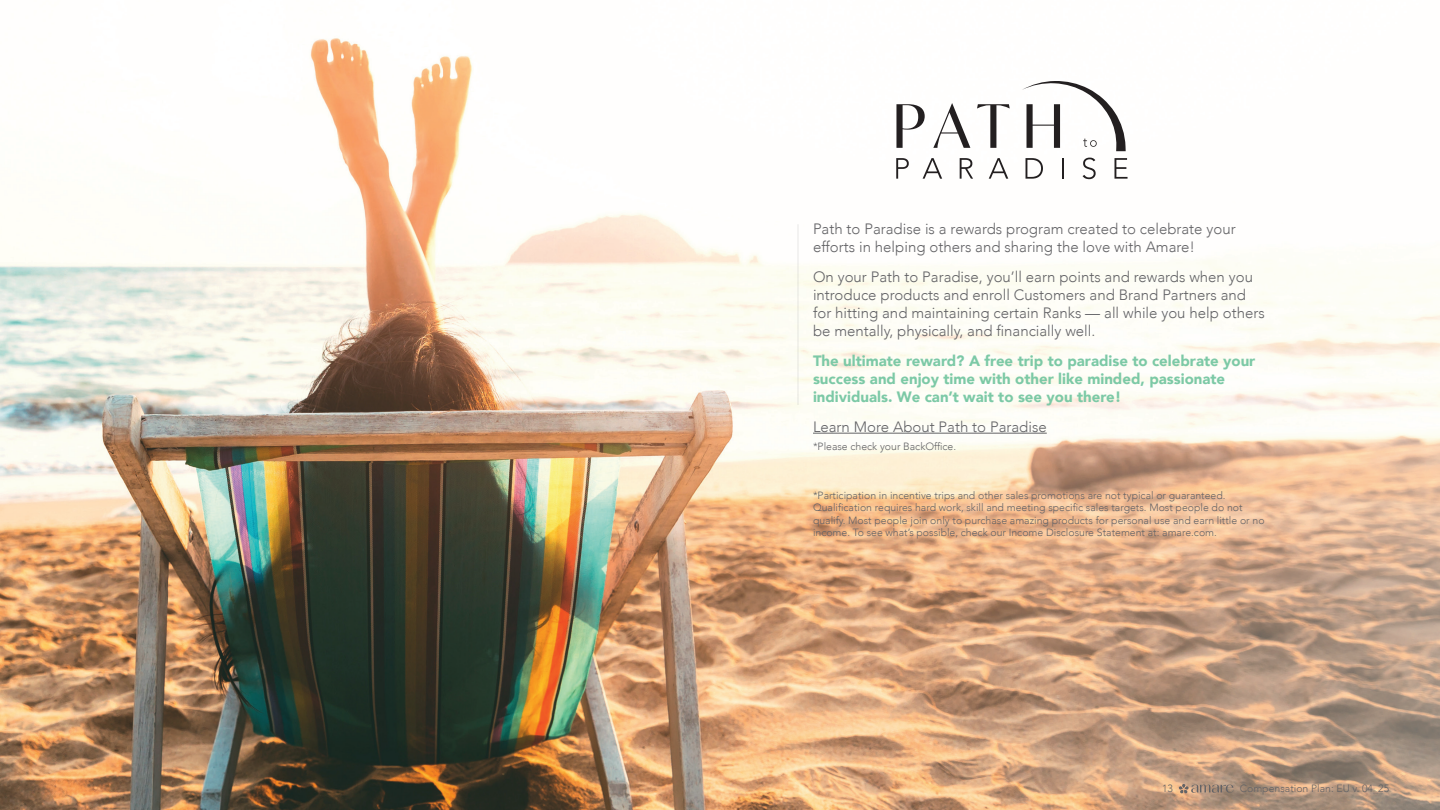
<style>
.page{position:relative;width:1440px;height:810px;background:#fff}
.page>*{position:absolute;margin:0;border:0;box-sizing:border-box;transform-origin:0 0}
.t1{font:300 15px/18px "Avenir";color:#636366}
.t2{font:900 15px/18px "Avenir";color:#7cc9a6}
.t3{font:300 10.5px/12.6px "Avenir";color:#636366}
</style>
<div class="page">
<img style="left:0;top:38px;width:1440px;height:772px">
<svg style="left:896px;top:104px;width:29px;height:44px"></svg>
<svg style="left:933px;top:103px;width:37px;height:45px"></svg>
<svg style="left:977px;top:104px;width:33px;height:44px"></svg>
<svg style="left:896px;top:158px;width:13px;height:21px"></svg>
<svg style="left:923px;top:158px;width:19px;height:21px"></svg>
<svg style="left:960px;top:158px;width:13px;height:21px"></svg>
<svg style="left:989px;top:158px;width:19px;height:21px"></svg>
<svg style="left:1026px;top:158px;width:17px;height:21px"></svg>
<hr style="left:1062px;top:158px;width:2px;height:21px;background:#231f20">
<svg style="left:1083px;top:158px;width:13px;height:21px"></svg>
<svg style="left:1115px;top:158px;width:13px;height:21px"></svg>
<svg style="left:1022px;top:81px;width:104px;height:70px"></svg>
<hr style="left:813px;top:433px;width:234px;height:1px;background:#636366">
<hr style="left:797px;top:224px;width:2px;height:181px;background:#939598">
<svg style="left:1179px;top:784px;width:56px;height:10px"></svg>
<h1 class="t1" style="left:813px;top:220px;width:424px">Path to Paradise is a rewards program created to celebrate your efforts in helping others and sharing the love with Amare!</h1>
<p class="t1" style="left:813px;top:268px;width:453px">On your Path to Paradise, you’ll earn points and rewards when you introduce products and enroll Customers and Brand Partners and for hitting and maintaining certain Ranks — all while you help others be mentally, physically, and financially well.</p>
<h1 class="t2" style="left:813px;top:351px;width:444px">The ultimate reward? A free trip to paradise to celebrate your success and enjoy time with other like minded, passionate individuals. We can’t wait to see you there!</h1>
<h1 class="t1" style="left:813px;top:418px;width:235px">Learn More About Path to Paradise</h1>
<p class="t3" style="left:813px;top:440px;width:145px">*Please check your BackOffice.</p>
<p class="t3" style="left:813px;top:489px;width:453px">*Participation in incentive trips and other sales promotions are not typical or guaranteed.<br>Qualification requires hard work, skill and meeting specific sales targets. Most people do not qualify. Most people join only to purchase amazing products for personal use and earn little or no income. To see what’s possible, check our Income Disclosure Statement at: amare.com.</p>
<p class="t3" style="left:1162px;top:782px;width:12px">13</p>
<p class="t3" style="left:1240px;top:782px;width:151px">Compensation Plan: EU v. 04_25</p>
</div>
